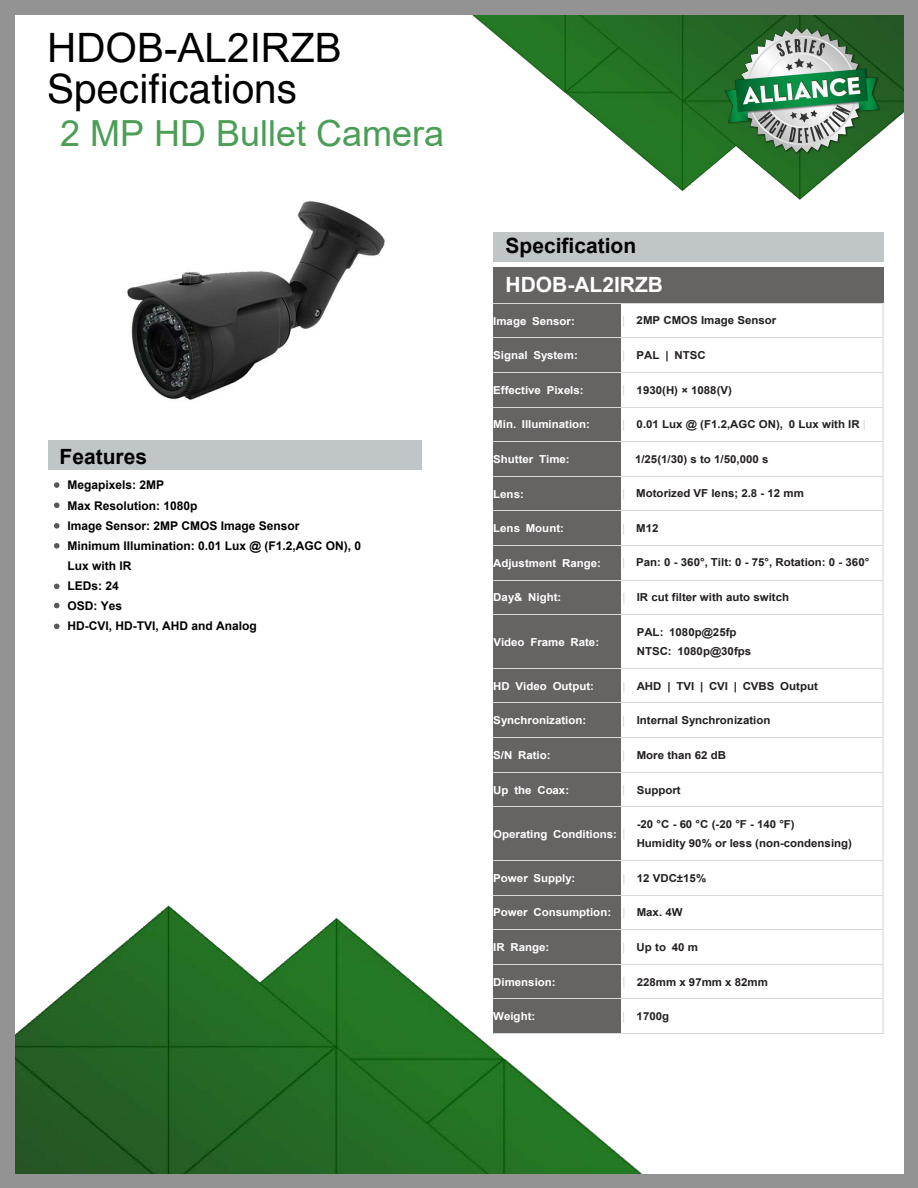
<style>
.page{position:relative;width:918px;height:1188px;background:#fff}
.page>*{position:absolute;margin:0;border:0;box-sizing:border-box;transform-origin:0 0}
.t1{font:40.5px "Helvetica";color:#000}
.t2{font:40.5px "Arial";color:#000}
.t3{font:36px "Arial";color:#4b9e56}
.t4{font:700 21px "Arial";color:#000}
.t5{font:700 21px "Arial";color:#fff}
.t6{font:700 12px/20.1px "Arial";color:#000}
.t7{font:700 12px "Arial";color:#000}
.t8{font:700 10.95px/19px "Arial";color:#231f20;scale:1.04 1}
.t9{font:700 10.95px "Arial";color:#fff;scale:1.04 1}
.s1{font-style:inherit}
.s2{font-weight:400;color:#d4d5d7}
.s3{color:#231f20}
</style>
<div class="page">
<img style="left:105px;top:201px;width:298px;height:240px">
<img style="left:308px;top:14px;width:596px;height:401px">
<img style="left:14px;top:599px;width:858px;height:575px">
<div style="left:0;top:0;width:14px;height:1188px;background:#939393"></div>
<div style="left:904px;top:1px;width:14px;height:1187px;background:#939393"></div>
<div style="left:0;top:0;width:916px;height:14px;background:#939393"></div>
<div style="left:0;top:1174px;width:918px;height:14px;background:#939393"></div>
<div style="left:493px;top:232px;width:391px;height:29px;background:#c0c5c8"></div>
<img style="left:724px;top:27px;width:157px;height:128px">
<div style="left:493px;top:267px;width:128px;height:766px;background:#666363"></div>
<div style="left:509px;top:267px;width:375px;height:36px;background:#666363"></div>
<svg style="left:54px;top:482px;width:6px;height:6px"></svg>
<svg style="left:54px;top:503px;width:6px;height:5px"></svg>
<svg style="left:54px;top:523px;width:6px;height:6px"></svg>
<svg style="left:54px;top:603px;width:6px;height:5px"></svg>
<svg style="left:54px;top:543px;width:6px;height:6px"></svg>
<svg style="left:54px;top:624px;width:6px;height:5px"></svg>
<svg style="left:54px;top:584px;width:6px;height:5px"></svg>
<hr style="left:493px;top:303px;width:390px;height:1px;background:#d7d8da">
<hr style="left:493px;top:337px;width:129px;height:1px;background:#d7d8da">
<svg style="left:622px;top:337px;width:15px;height:1px"></svg>
<hr style="left:637px;top:337px;width:246px;height:1px;background:#d7d8da">
<hr style="left:493px;top:372px;width:129px;height:1px;background:#d7d8da">
<svg style="left:622px;top:372px;width:15px;height:1px"></svg>
<hr style="left:637px;top:372px;width:246px;height:1px;background:#d7d8da">
<hr style="left:493px;top:407px;width:129px;height:1px;background:#d7d8da">
<svg style="left:622px;top:407px;width:15px;height:1px"></svg>
<hr style="left:637px;top:407px;width:246px;height:1px;background:#d7d8da">
<hr style="left:493px;top:441px;width:129px;height:1px;background:#d7d8da">
<svg style="left:622px;top:441px;width:15px;height:1px"></svg>
<hr style="left:637px;top:441px;width:246px;height:1px;background:#d7d8da">
<hr style="left:493px;top:476px;width:129px;height:1px;background:#d7d8da">
<svg style="left:622px;top:476px;width:15px;height:1px"></svg>
<hr style="left:637px;top:476px;width:246px;height:1px;background:#d7d8da">
<hr style="left:493px;top:511px;width:129px;height:1px;background:#d7d8da">
<hr style="left:637px;top:511px;width:246px;height:1px;background:#d7d8da">
<hr style="left:493px;top:545px;width:129px;height:1px;background:#d7d8da">
<svg style="left:622px;top:545px;width:15px;height:1px"></svg>
<hr style="left:637px;top:545px;width:246px;height:1px;background:#d7d8da">
<hr style="left:493px;top:580px;width:129px;height:1px;background:#d7d8da">
<svg style="left:622px;top:580px;width:15px;height:1px"></svg>
<hr style="left:637px;top:580px;width:246px;height:1px;background:#d7d8da">
<hr style="left:493px;top:614px;width:129px;height:1px;background:#d7d8da">
<svg style="left:622px;top:614px;width:15px;height:1px"></svg>
<hr style="left:637px;top:614px;width:246px;height:1px;background:#d7d8da">
<hr style="left:493px;top:668px;width:129px;height:1px;background:#d7d8da">
<svg style="left:622px;top:668px;width:15px;height:1px"></svg>
<hr style="left:637px;top:668px;width:246px;height:1px;background:#d7d8da">
<hr style="left:493px;top:703px;width:129px;height:1px;background:#d7d8da">
<svg style="left:622px;top:703px;width:15px;height:1px"></svg>
<hr style="left:637px;top:703px;width:246px;height:1px;background:#d7d8da">
<hr style="left:493px;top:737px;width:129px;height:1px;background:#d7d8da">
<svg style="left:622px;top:737px;width:15px;height:1px"></svg>
<hr style="left:637px;top:737px;width:246px;height:1px;background:#d7d8da">
<hr style="left:493px;top:772px;width:129px;height:1px;background:#d7d8da">
<svg style="left:622px;top:772px;width:15px;height:1px"></svg>
<hr style="left:637px;top:772px;width:246px;height:1px;background:#d7d8da">
<hr style="left:493px;top:806px;width:129px;height:1px;background:#d7d8da">
<svg style="left:622px;top:806px;width:15px;height:1px"></svg>
<hr style="left:637px;top:806px;width:246px;height:1px;background:#d7d8da">
<hr style="left:493px;top:860px;width:129px;height:1px;background:#d7d8da">
<svg style="left:622px;top:860px;width:15px;height:1px"></svg>
<hr style="left:637px;top:860px;width:246px;height:1px;background:#d7d8da">
<hr style="left:493px;top:895px;width:129px;height:1px;background:#d7d8da">
<svg style="left:622px;top:895px;width:15px;height:1px"></svg>
<hr style="left:637px;top:895px;width:246px;height:1px;background:#d7d8da">
<hr style="left:493px;top:929px;width:129px;height:1px;background:#d7d8da">
<svg style="left:622px;top:929px;width:15px;height:1px"></svg>
<hr style="left:637px;top:929px;width:246px;height:1px;background:#d7d8da">
<hr style="left:493px;top:964px;width:129px;height:1px;background:#d7d8da">
<svg style="left:622px;top:964px;width:15px;height:1px"></svg>
<hr style="left:637px;top:964px;width:246px;height:1px;background:#d7d8da">
<hr style="left:493px;top:998px;width:129px;height:1px;background:#d7d8da">
<svg style="left:622px;top:998px;width:15px;height:1px"></svg>
<hr style="left:637px;top:998px;width:246px;height:1px;background:#d7d8da">
<hr style="left:493px;top:1033px;width:129px;height:1px;background:#d7d8da">
<svg style="left:622px;top:1033px;width:15px;height:1px"></svg>
<hr style="left:637px;top:1033px;width:246px;height:1px;background:#d7d8da">
<hr style="left:883px;top:303px;width:1px;height:731px;background:#d7d8da">
<h1 class="t2" style="left:47px;top:20px;width:296px">HDOB-AL2IRZB</h1>
<h1 class="t1" style="left:47px;top:65px;width:251px">Specifications</h1>
<h2 class="t3" style="left:60px;top:109px;width:386px">2 MP HD <span class="s1">Bullet</span> Camera</h2>
<h3 class="t4" style="left:60px;top:442px;width:89px">Features</h3>
<p class="t6" style="left:68px;top:475px;width:295px">Megapixels: 2MP<br>Max Resolution: 1080p<br>Image Sensor: 2MP CMOS Image Sensor<br>Minimum Illumination: 0.01 Lux @ (F1.2,AGC ON), 0<br>Lux with IR<br>LEDs: <span class="s1">24<br></span>OSD: Yes</p>
<p class="t7" style="left:68px;top:618px;width:191px">HD-CVI, HD-TVI, AHD and Analog</p>
<h3 class="t4" style="left:506px;top:231px;width:132px">Specification</h3>
<h3 class="t5" style="left:506px;top:270px;width:159px">HDOB-AL2IRZB</h3>
<p class="t9" style="left:493px;top:313px;width:80px">Image Sensor:</p>
<p class="t8" style="left:622px;top:311px;width:150px"><span class="s2">|</span> 2MP CMOS Image Sensor</p>
<p class="t8" style="left:622px;top:346px;width:82px"><span class="s2">|</span> PAL | NTSC</p>
<p class="t8" style="left:622px;top:380px;width:107px"><span class="s2">|</span> 1930(H) × 1088(V)</p>
<p class="t8" style="left:622px;top:415px;width:236px"><span class="s2">|</span> 0.01 Lux @ (F1.2,AGC ON), 0 Lux with IR <span class="s2">|</span></p>
<p class="t8" style="left:635px;top:449px;width:130px">1/25(1/30) s to 1/50,000 s</p>
<p class="t8" style="left:622px;top:484px;width:176px"><span class="s2">|</span> Motorized VF lens; 2.8 - 12 mm</p>
<p class="t8" style="left:622px;top:519px;width:36px"><span class="s2">|</span> M12</p>
<p class="t8" style="left:622px;top:553px;width:239px"><span class="s2">|</span> Pan: 0 - 360°, Tilt: 0 - 75°, Rotation: 0 - 360°</p>
<p class="t8" style="left:622px;top:588px;width:162px"><span class="s2">|</span> IR cut filter with auto switch</p>
<p class="t9" style="left:493px;top:348px;width:83px">Signal System:</p>
<p class="t9" style="left:493px;top:382px;width:89px">Effective Pixels:</p>
<p class="t9" style="left:493px;top:417px;width:95px">Min. Illumination:</p>
<p class="t9" style="left:493px;top:451px;width:75px">Shutter Time:</p>
<p class="t9" style="left:493px;top:486px;width:31px">Lens:</p>
<p class="t9" style="left:493px;top:521px;width:70px">Lens Mount:</p>
<p class="t9" style="left:493px;top:555px;width:105px">Adjustment Range:</p>
<p class="t9" style="left:493px;top:590px;width:67px">Day&amp; Night:</p>
<p class="t8" style="left:637px;top:623px;width:112px">PAL: 1080p@25fp<br>NTSC: 1080p@30fps</p>
<p class="t9" style="left:493px;top:634px;width:103px">Video Frame Rate:</p>
<p class="t9" style="left:493px;top:678px;width:98px">HD Video Output:</p>
<p class="t8" style="left:622px;top:676px;width:189px"><span class="s2">|</span> AHD | TVI | CVI | CVBS Output</p>
<p class="t8" style="left:622px;top:711px;width:144px"><span class="s2">|</span> Internal Synchronization</p>
<p class="t8" style="left:622px;top:746px;width:101px"><span class="s2">|</span> More than 62 dB</p>
<p class="t8" style="left:622px;top:780px;width:58px"><span class="s2">|</span> Support</p>
<p class="t9" style="left:493px;top:713px;width:91px">Synchronization:</p>
<p class="t9" style="left:493px;top:747px;width:57px">S/N Ratio:</p>
<p class="t9" style="left:493px;top:782px;width:74px">Up the Coax:</p>
<p class="t8" style="left:637px;top:815px;width:209px">-20 °C - 60 °C (-20 °F - 140 °F)<br>Humidity 90% or less (non-condensing)</p>
<p class="t9" style="left:493px;top:826px;width:129px">Operating Conditions: <span class="s2">|</span></p>
<p class="t9" style="left:493px;top:870px;width:80px">Power Supply:</p>
<p class="t8" style="left:622px;top:868px;width:82px"><span class="s2">|</span> 12 VDC±15%</p>
<p class="t9" style="left:493px;top:905px;width:184px">Power Consumption: <span class="s2">|</span> <span class="s3">Max. 4W</span></p>
<p class="t9" style="left:493px;top:939px;width:55px">IR Range:</p>
<p class="t8" style="left:622px;top:938px;width:74px"><span class="s2">|</span> Up to 40 m</p>
<p class="t9" style="left:493px;top:974px;width:62px">Dimension:</p>
<p class="t8" style="left:622px;top:972px;width:142px"><span class="s2">|</span> 228mm x 97mm x 82mm</p>
<p class="t9" style="left:493px;top:1009px;width:42px">Weight:</p>
<p class="t8" style="left:622px;top:1007px;width:47px"><span class="s2">|</span> 1700g</p>
</div>
